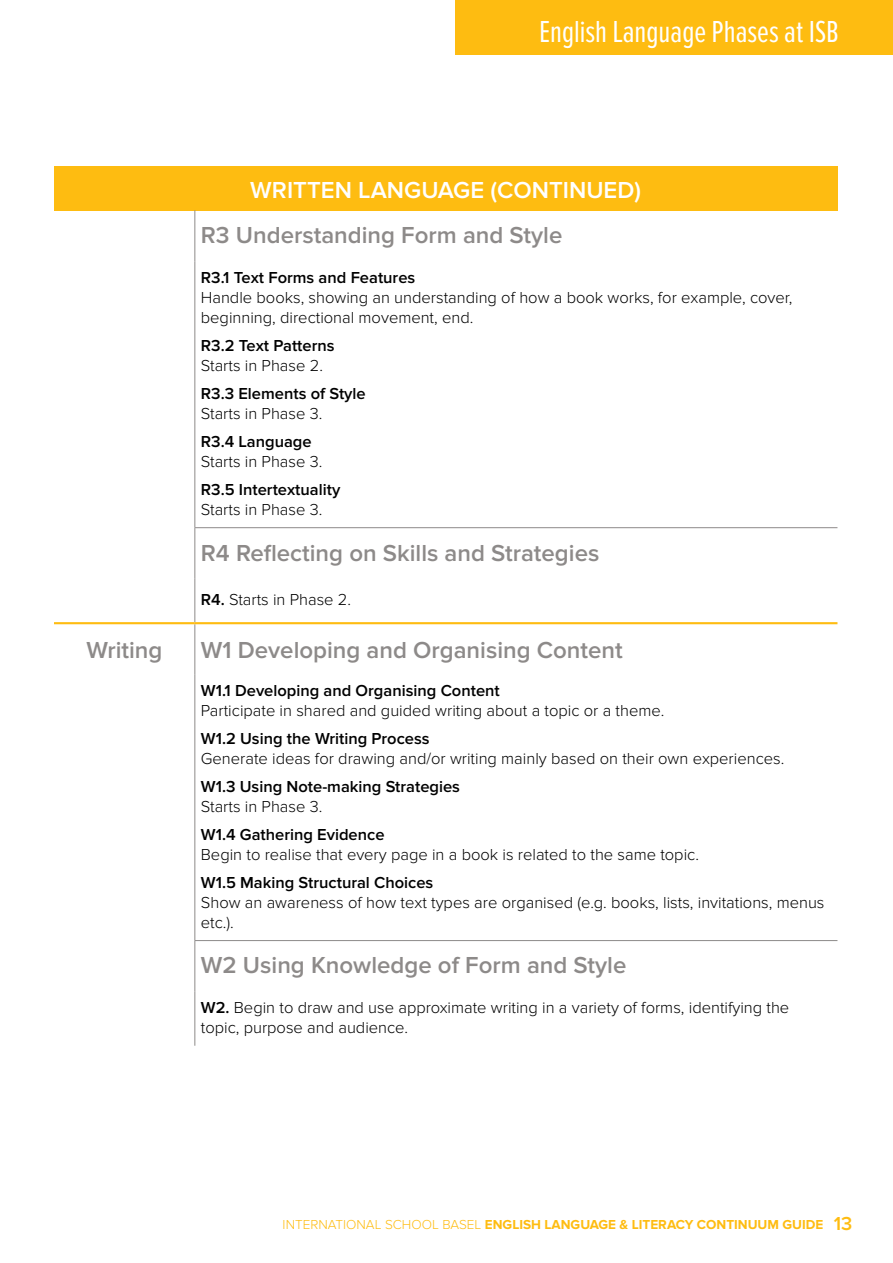
<style>
.page{position:relative;width:893px;height:1263px;background:#fff}
.page>*{position:absolute;margin:0;border:0;box-sizing:border-box;transform-origin:0 0}
.t1{font:31.5px "Proxima Nova Ex Cn";color:#fff}
.t2{font:600 24px "Proxima Nova";color:#8d8a89}
.t3{font:600 24px "Proxima Nova";color:#fff}
.t4{font:300 16.5px/19.8px "Proxima Nova";color:#000}
.t5{font:600 16.5px "Proxima Nova";color:#000}
.t6{font:700 13.5px "Proxima Nova";color:#febc11}
.s1{font-weight:600}
.s2{font-weight:300}
.s3{font-weight:600;font-size:19.5px}
</style>
<div class="page">
<div style="left:54px;top:166px;width:783px;height:44px;background:#febc11"></div>
<hr style="left:194px;top:210px;width:1px;height:51px;background:#8d8a89">
<hr style="left:194px;top:261px;width:1px;height:266px;background:#8d8a89">
<hr style="left:194px;top:528px;width:1px;height:51px;background:#8d8a89">
<hr style="left:194px;top:579px;width:1px;height:43px;background:#8d8a89">
<hr style="left:194px;top:624px;width:1px;height:50px;background:#8d8a89">
<hr style="left:194px;top:674px;width:1px;height:266px;background:#8d8a89">
<hr style="left:194px;top:941px;width:1px;height:50px;background:#8d8a89">
<hr style="left:194px;top:991px;width:1px;height:55px;background:#8d8a89">
<hr style="left:54px;top:622px;width:141px;height:2px;background:#febc11">
<hr style="left:195px;top:622px;width:642px;height:2px;background:#febc11">
<hr style="left:194px;top:527px;width:643px;height:1px;background:#8d8a89">
<hr style="left:194px;top:940px;width:643px;height:1px;background:#8d8a89">
<div style="left:455px;top:0;width:438px;height:54px;background:#febc11"></div>
<h1 class="t1" style="left:539px;top:14px;width:301px">English Language Phases at ISB</h1>
<h2 class="t3" style="left:250px;top:176px;width:392px">WRITTEN LANGUAGE (CONTINUED)</h2>
<h2 class="t2" style="left:201px;top:221px;width:363px">R3 Understanding Form and Style</h2>
<p class="t5" style="left:201px;top:268px;width:216px">R3.1 Text Forms and Features</p>
<p class="t4" style="left:201px;top:287px;width:593px">Handle books, showing an understanding of how a book works, for example, cover, beginning, directional movement, end.</p>
<p class="t5" style="left:201px;top:336px;width:135px">R3.2 Text Patterns</p>
<p class="t4" style="left:201px;top:355px;width:124px">Starts in Phase 2.</p>
<p class="t5" style="left:201px;top:384px;width:166px">R3.3 Elements of Style</p>
<p class="t4" style="left:201px;top:403px;width:123px">Starts in Phase 3.</p>
<p class="t5" style="left:201px;top:432px;width:112px">R3.4 Language</p>
<p class="t4" style="left:201px;top:452px;width:123px">Starts in Phase 3.</p>
<p class="t5" style="left:201px;top:480px;width:141px">R3.5 Intertextuality</p>
<p class="t4" style="left:201px;top:500px;width:123px">Starts in Phase 3.</p>
<h2 class="t2" style="left:201px;top:539px;width:400px">R4 Reflecting on Skills and Strategies</h2>
<p class="t4" style="left:201px;top:590px;width:152px"><span class="s1">R4.</span> Starts in Phase 2.</p>
<h2 class="t2" style="left:86px;top:636px;width:78px">Writing</h2>
<h2 class="t2" style="left:201px;top:636px;width:423px">W1 Developing and Organising Content</h2>
<p class="t5" style="left:201px;top:681px;width:300px">W1.1 Developing and Organising Content</p>
<p class="t4" style="left:201px;top:700px;width:465px">Participate in shared and guided writing about a topic or a theme.</p>
<p class="t5" style="left:201px;top:729px;width:230px">W1.2 Using the Writing Process</p>
<p class="t4" style="left:201px;top:748px;width:585px">Generate ideas for drawing and/or writing mainly based on their own experiences.</p>
<p class="t5" style="left:201px;top:777px;width:261px">W1.3 Using Note-making Strategies</p>
<p class="t4" style="left:201px;top:796px;width:123px">Starts in Phase 3.</p>
<p class="t5" style="left:201px;top:825px;width:185px">W1.4 Gathering Evidence</p>
<p class="t4" style="left:201px;top:845px;width:500px">Begin to realise that every page in a book is related to the same topic.</p>
<p class="t5" style="left:201px;top:873px;width:234px">W1.5 Making Structural Choices</p>
<p class="t4" style="left:201px;top:893px;width:625px">Show an awareness of how text types are organised (e.g. books, lists, invitations, menus etc.).</p>
<h2 class="t2" style="left:201px;top:952px;width:427px">W2 Using Knowledge of Form and Style</h2>
<p class="t4" style="left:201px;top:998px;width:590px"><span class="s1">W2.</span> Begin to draw and use approximate writing in a variety of forms, identifying the topic, purpose and audience.</p>
<p class="t6" style="left:283px;top:1216px;width:571px"><span class="s2">INTERNATIONAL SCHOOL BASEL</span> ENGLISH LANGUAGE &amp; LITERACY CONTINUUM GUIDE <span class="s3">13</span></p>
</div>
